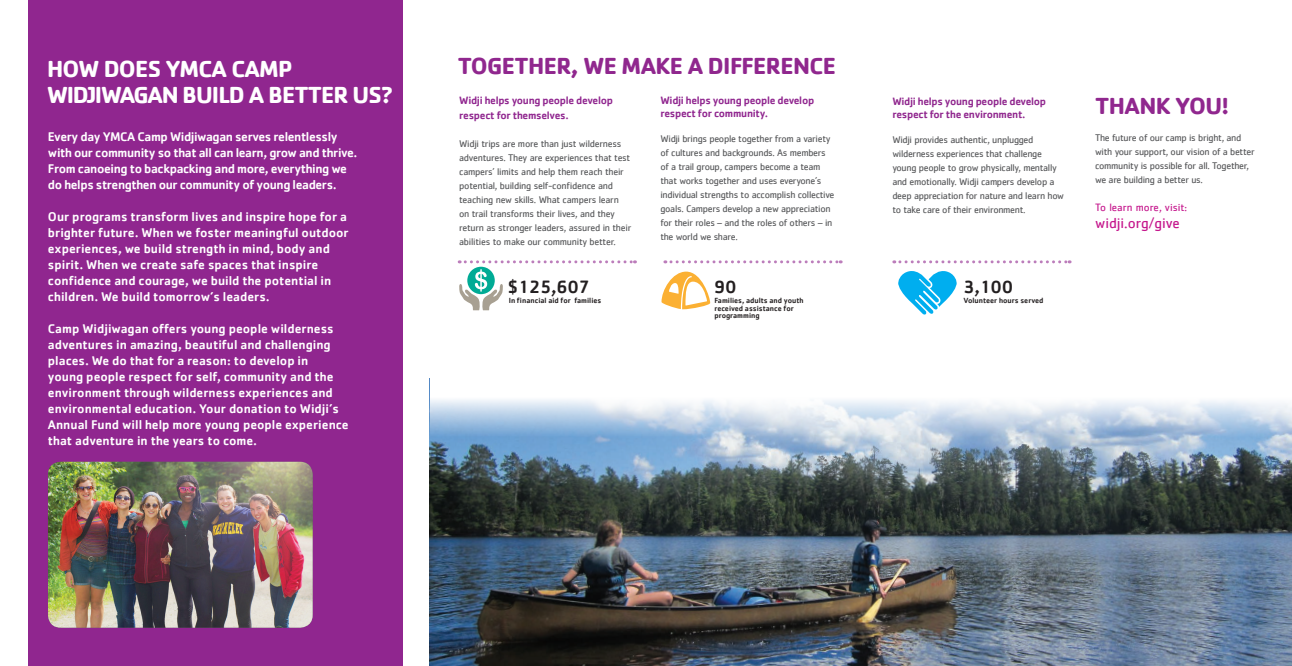
<style>
.page{position:relative;width:1292px;height:666px;background:#fff}
.page>*{position:absolute;margin:0;border:0;box-sizing:border-box;transform-origin:0 0}
.t1{font:700 24px/26px "Cachet";letter-spacing:-.04em;color:#fff}
.t2{font:700 24px "Cachet";letter-spacing:-.025em;color:#90278e}
.t3{font:500 18.5px "Cachet";letter-spacing:-.02em;color:#231f20}
.t4{font:15px "Cachet";color:#c5168c}
.t5{font:500 13px/16px "Cachet";color:#fff}
.t6{font:500 13px/16px "Cachet";letter-spacing:-.03em;color:#fff}
.t7{font:500 11px/13px "Cachet";letter-spacing:-.025em;color:#90268f}
.t8{font:500 11px/13px "Cachet";letter-spacing:-.025em;color:#90278e}
.t9{font:11px "Cachet";color:#c5168c}
.t10{font:10px/14px "Cachet";letter-spacing:-.03em;color:#57585a}
.t11{font:500 7.7px/7.7px "Cachet";color:#231f20}
</style>
<div class="page">
<div style="left:28px;top:0;width:374px;height:666px;background:#90268f"></div>
<img style="left:430px;top:465px;width:862px;height:201px">
<svg style="left:458px;top:260px;width:177px;height:50px"></svg>
<svg style="left:665px;top:260px;width:176px;height:3px"></svg>
<svg style="left:661px;top:272px;width:49px;height:37px"></svg>
<svg style="left:430px;top:400px;width:862px;height:65px;background:#aec3d8"></svg>
<img style="left:48px;top:462px;width:265px;height:166px">
<svg style="left:900px;top:260px;width:170px;height:3px"></svg>
<svg style="left:898px;top:271px;width:58px;height:44px"></svg>
<h1 class="t1" style="left:47px;top:55px;width:348px">HOW DOES YMCA CAMP<br>WIDJIWAGAN BUILD A BETTER US?</h1>
<h1 class="t2" style="left:458px;top:50px;width:380px">TOGETHER, WE MAKE A DIFFERENCE</h1>
<p class="t7" style="left:459px;top:93px;width:155px;line-height:15px">Widji helps young people develop respect for themselves.</p>
<p class="t10" style="left:459px;top:137px;width:174px">Widji trips are more than just wilderness adventures. They are experiences that test campers’ limits and help them reach their potential, building self-confidence and teaching new skills. What campers learn on trail transforms their lives, and they return as stronger leaders, assured in their abilities to make our community better.</p>
<p class="t7" style="left:660px;top:94px;width:155px">Widji helps young people develop respect for community.</p>
<p class="t10" style="left:660px;top:132px;width:176px">Widji brings people together from a variety of cultures and backgrounds. As members of a trail group, campers become a team that works together and uses everyone’s individual strengths to accomplish collective goals. Campers develop a new appreciation for their roles – and the roles of others – in the world we share.</p>
<h3 class="t6" style="left:48px;top:128px;width:311px">Every day YMCA Camp Widjiwagan serves relentlessly with our community so that all can learn, grow and thrive.<br>From canoeing to backpacking and more, everything we do helps strengthen our community of young leaders.</h3>
<p class="t5" style="left:48px;top:208px;width:302px">Our programs transform lives and inspire hope for a brighter future. When we foster meaningful outdoor experiences, we build strength in mind, body and spirit. When we create safe spaces that inspire confidence and courage, we build the potential in children. We build tomorrow’s leaders.</p>
<p class="t5" style="left:48px;top:320px;width:302px">Camp Widjiwagan offers young people wilderness adventures in amazing, beautiful and challenging places. We do that for a reason: to develop in<br>young people respect for self, community and the environment through wilderness experiences and environmental education. Your donation to Widji’s Annual Fund will help more young people experience that adventure in the years to come.</p>
<h2 class="t3" style="left:508px;top:275px;width:84px">$125,607</h2>
<h2 class="t3" style="left:714px;top:275px;width:24px">90</h2>
<p class="t11" style="left:714px;top:296px;width:91px">Families, adults and youth received assistance for programming</p>
<p class="t11" style="left:509px;top:296px;width:94px">In financial aid for families</p>
<p class="t8" style="left:892px;top:94px;width:155px">Widji helps young people develop respect for the environment.</p>
<p class="t10" style="left:892px;top:132px;width:173px">Widji provides authentic, unplugged wilderness experiences that challenge young people to grow physically, mentally and emotionally. Widji campers develop a deep appreciation for nature and learn how to take care of their environment.</p>
<h2 class="t3" style="left:963px;top:275px;width:51px">3,100</h2>
<p class="t11" style="left:963px;top:296px;width:81px">Volunteer hours served</p>
<h1 class="t2" style="left:1095px;top:90px;width:136px">THANK YOU!</h1>
<p class="t10" style="left:1095px;top:130px;width:161px">The future of our camp is bright, and with your support, our vision of a better community is possible for all. Together, we are building a better us.</p>
<p class="t9" style="left:1095px;top:201px;width:94px">To learn more, visit:</p>
<h3 class="t4" style="left:1095px;top:214px;width:86px">widji.org/give</h3>
</div>
